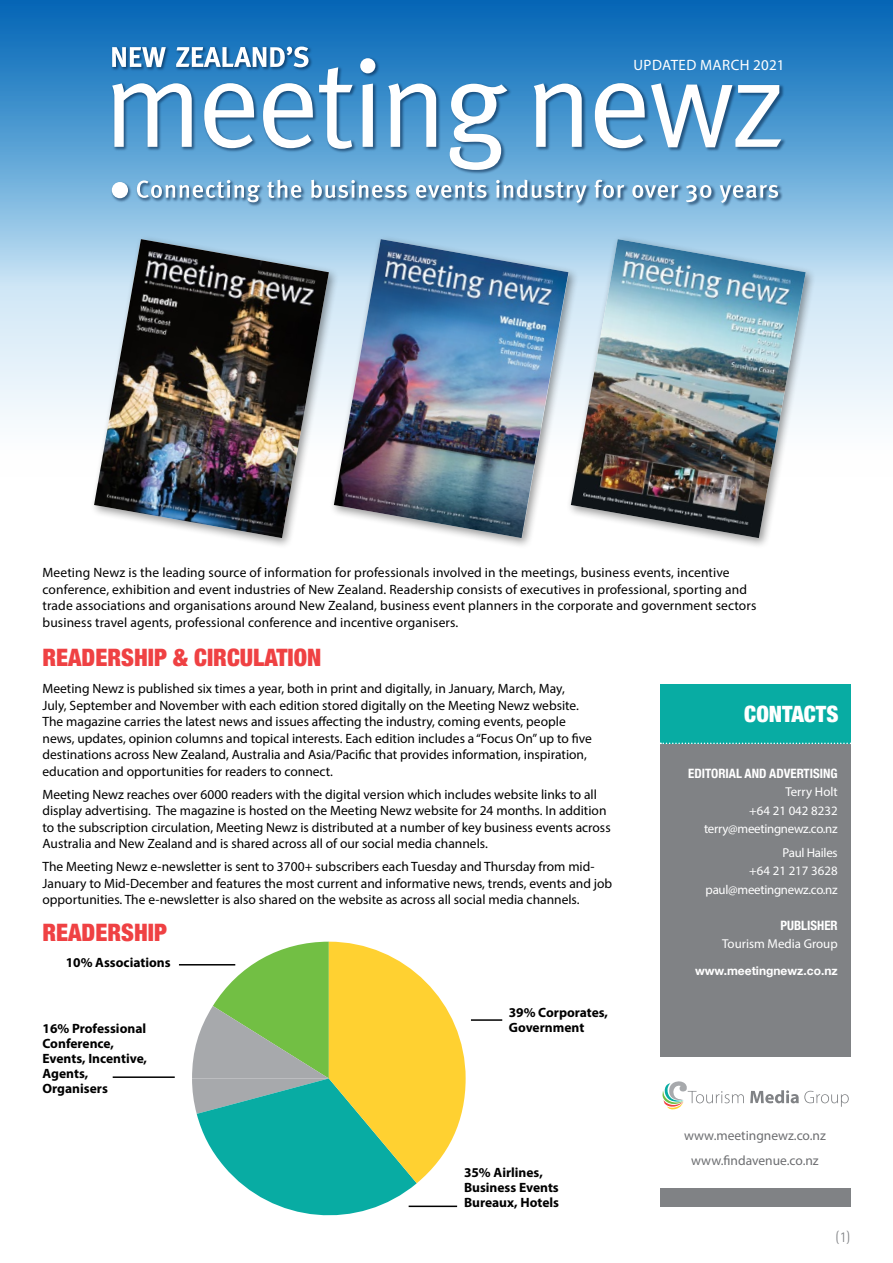
<style>
.page{position:relative;width:893px;height:1263px;background:#fff}
.page>*{position:absolute;margin:0;border:0;box-sizing:border-box;transform-origin:0 0}
.t1{font:900 condensed 24px "Helvetica Neue";color:#ef4143}
.t2{font:900 condensed 22.5px "Helvetica Neue";color:#fff}
.t3{font:15px "Myriad Pro";letter-spacing:.03em;color:#fff}
.t4{font:300 15px "Rotis Sans Serif";color:#808285}
.t5{font:13.5px/16.5px "Myriad Pro";color:#000}
.t6{font:700 13.5px/15px "Myriad Pro";color:#000}
.t7{font:13.5px/25.5px "Myriad Pro";color:#6d6e71;text-align:center}
.t8{font:12.9px/18.3px "Myriad Pro";letter-spacing:-.02em;color:#fff;text-align:right}
.t9{font:700 condensed 12.9px "Helvetica Neue";color:#fff}
.t10{font:12.9px "Myriad Pro";color:#fff}
.t11{font:700 12px "Helvetica Neue";color:#fff}
</style>
<div class="page">
<svg style="left:0;top:300px;width:893px;height:120px;fill:#e4f1fa"></svg>
<div style="left:0;top:0;width:893px;height:300px;background:linear-gradient(to bottom,#0062b5,#cde9f8)"></div>
<svg style="left:192px;top:942px;width:274px;height:274px"></svg>
<div style="left:660px;top:724px;width:190px;height:332px;background:#808285"></div>
<div style="left:660px;top:1188px;width:190px;height:19px;background:#808285"></div>
<div style="left:660px;top:685px;width:190px;height:59px;background:#08aca3"></div>
<svg style="left:660px;top:742px;width:191px;height:2px"></svg>
<hr style="left:471px;top:1019px;width:31px;height:2px;background:#000">
<hr style="left:409px;top:1205px;width:48px;height:2px;background:#000">
<hr style="left:113px;top:1076px;width:62px;height:2px;background:#000">
<div style="left:566px;top:234px;width:250px;height:315px;background:#000;opacity:.4"></div>
<img style="left:579px;top:239px;width:227px;height:299px">
<div style="left:89px;top:234px;width:250px;height:315px;background:#000;opacity:.4"></div>
<img style="left:94px;top:239px;width:235px;height:299px">
<div style="left:329px;top:234px;width:250px;height:315px;background:#000;opacity:.4"></div>
<img style="left:334px;top:239px;width:234px;height:299px">
<hr style="left:179px;top:964px;width:56px;height:1px;background:#000">
<div style="left:111px;top:45px;width:675px;height:163px;background:#001c3f;opacity:.54"></div>
<svg style="left:112px;top:83px;width:80px;height:64px"></svg>
<svg style="left:204px;top:83px;width:50px;height:65px"></svg>
<svg style="left:263px;top:83px;width:50px;height:65px"></svg>
<svg style="left:319px;top:67px;width:34px;height:82px"></svg>
<svg style="left:360px;top:58px;width:15px;height:89px"></svg>
<svg style="left:388px;top:83px;width:48px;height:64px"></svg>
<svg style="left:450px;top:84px;width:57px;height:86px"></svg>
<svg style="left:534px;top:83px;width:48px;height:64px"></svg>
<svg style="left:595px;top:83px;width:50px;height:65px"></svg>
<svg style="left:651px;top:83px;width:130px;height:64px"></svg>
<svg style="left:112px;top:47px;width:54px;height:20px"></svg>
<svg style="left:176px;top:47px;width:132px;height:20px"></svg>
<svg style="left:137px;top:180px;width:123px;height:22px"></svg>
<svg style="left:267px;top:180px;width:34px;height:18px"></svg>
<svg style="left:311px;top:180px;width:96px;height:18px"></svg>
<svg style="left:416px;top:182px;width:70px;height:16px"></svg>
<svg style="left:496px;top:180px;width:90px;height:23px"></svg>
<svg style="left:595px;top:180px;width:29px;height:18px"></svg>
<svg style="left:632px;top:185px;width:46px;height:13px"></svg>
<svg style="left:686px;top:185px;width:25px;height:17px"></svg>
<svg style="left:720px;top:185px;width:58px;height:18px"></svg>
<div style="left:112px;top:182px;width:16px;height:16px;background:#fff;border-radius:50%"></div>
<svg style="left:750px;top:1090px;width:99px;height:17px"></svg>
<svg style="left:662px;top:1081px;width:82px;height:29px"></svg>
<p class="t3" style="left:633px;top:56px;width:153px">UPDATED MARCH 2021</p>
<p class="t5" style="left:43px;top:564px;width:715px">Meeting Newz is the leading source of information for professionals involved in the meetings, business events, incentive conference, exhibition and event industries of New Zealand. Readership consists of executives in professional, sporting and trade associations and organisations around New Zealand, business event planners in the corporate and government sectors business travel agents, professional conference and incentive organisers.</p>
<h1 class="t1" style="left:43px;top:638px;width:280px">READERSHIP &amp; CIRCULATION</h1>
<p class="t5" style="left:43px;top:680px;width:551px">Meeting Newz is published six times a year, both in print and digitally, in January, March, May, July, September and November with each edition stored digitally on the Meeting Newz website.<br>The magazine carries the latest news and issues affecting the industry, coming events, people news, updates, opinion columns and topical interests. Each edition includes a “Focus On” up to five destinations across New Zealand, Australia and Asia/Pacific that provides information, inspiration, education and opportunities for readers to connect.</p>
<p class="t5" style="left:43px;top:786px;width:570px">Meeting Newz reaches over 6000 readers with the digital version which includes website links to all display advertising. The magazine is hosted on the Meeting Newz website for 24 months. In addition to the subscription circulation, Meeting Newz is distributed at a number of key business events across Australia and New Zealand and is shared across all of our social media channels.</p>
<p class="t5" style="left:43px;top:858px;width:571px">The Meeting Newz e-newsletter is sent to 3700+ subscribers each Tuesday and Thursday from mid-<br>January to Mid-December and features the most current and informative news, trends, events and job opportunities. The e-newsletter is also shared on the website as across all social media channels.</p>
<h2 class="t2" style="left:744px;top:696px;width:96px">CONTACTS</h2>
<p class="t9" style="left:688px;top:763px;width:151px">EDITORIAL AND ADVERTISING</p>
<p class="t8" style="left:704px;top:782px;width:135px">Terry Holt<br>+64 21 042 8232 terry@meetingnewz.co.nz</p>
<p class="t8" style="left:706px;top:843px;width:134px">Paul Hailes<br>+64 21 217 3628 paul@meetingnewz.co.nz</p>
<p class="t9" style="left:780px;top:915px;width:59px">PUBLISHER</p>
<p class="t10" style="left:722px;top:936px;width:117px">Tourism Media Group</p>
<p class="t11" style="left:695px;top:962px;width:144px">www.meetingnewz.co.nz</p>
<h1 class="t1" style="left:43px;top:913px;width:126px">READERSHIP</h1>
<p class="t6" style="left:66px;top:955px;width:106px">10% Associations</p>
<p class="t6" style="left:43px;top:1020px;width:106px">16% Professional<br>Conference,<br>Events, Incentive,<br>Agents,<br>Organisers</p>
<p class="t6" style="left:509px;top:1004px;width:101px">39% Corporates,<br>Government</p>
<p class="t6" style="left:464px;top:1165px;width:97px">35% Airlines,<br>Business Events<br>Bureaux, Hotels</p>
<p class="t7" style="left:684px;top:1122px;width:143px">www.meetingnewz.co.nz www.findavenue.co.nz</p>
<p class="t4" style="left:835px;top:1228px;width:16px">(1)</p>
</div>
